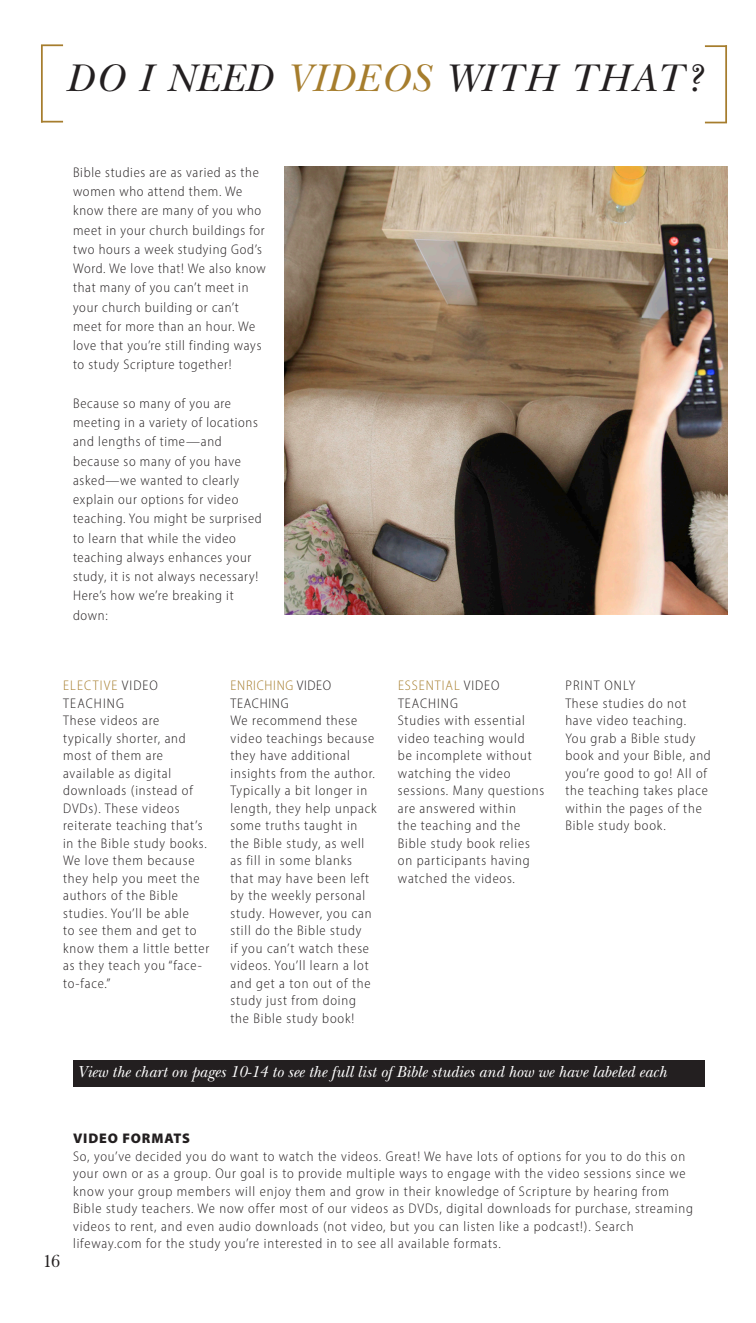
<style>
.page{position:relative;width:756px;height:1323px;background:#fff}
.page>*{position:absolute;margin:0;border:0;box-sizing:border-box;transform-origin:0 0}
.t1{font:italic 40.25px "New Baskerville Std";letter-spacing:.05em;color:#231f20}
.t2{font:17.5px "Baskerville BE";color:#231f20}
.t3{font:italic 16.62px "New Baskerville Std";color:#fff}
.t4{font:300 semi-condensed 14px/17.5px "Myriad Pro";letter-spacing:.06em;color:#231f20}
.t5{font:300 semi-condensed 14px/17.5px "Myriad Pro";letter-spacing:.08em;color:#231f20}
.t6{font:900 14px "Myriad Pro";letter-spacing:.06em;color:#231f20}
.s1{color:#a67d2d}
</style>
<div class="page">
<div style="left:73px;top:1060px;width:632px;height:26px;background:#231f20"></div>
<img style="left:285px;top:166px;width:442px;height:449px">
<hr style="left:41px;top:45px;width:2px;height:78px;background:#a67d2d">
<hr style="left:725px;top:45px;width:2px;height:78px;background:#a67d2d">
<hr style="left:41px;top:44px;width:22px;height:2px;background:#a67d2d">
<hr style="left:41px;top:121px;width:22px;height:2px;background:#a67d2d">
<hr style="left:705px;top:45px;width:22px;height:2px;background:#a67d2d">
<svg style="left:705px;top:122px;width:20px;height:1px"></svg>
<p class="t1" style="left:67px;top:54px;width:636px">DO I NEED <span class="s1">VIDEOS</span> WITH THAT?</p>
<p class="t4" style="left:73px;top:163px;width:194px;line-height:19.2px">Bible studies are as varied as the women who attend them. We know there are many of you who meet in your church buildings for two hours a week studying God’s<br>Word. We love that! We also know that many of you can’t meet in your church building or can’t meet for more than an hour. We love that you’re still finding ways to study Scripture together!</p>
<p class="t4" style="left:73px;top:394px;width:190px;line-height:19.2px">Because so many of you are meeting in a variety of locations and lengths of time—and because so many of you have asked—we wanted to clearly explain our options for video teaching. You might be surprised to learn that while the video teaching always enhances your study, it is not always necessary!<br>Here’s how we’re breaking it down:</p>
<p class="t5" style="left:63px;top:677px;width:96px"><span class="s1">ELECTIVE</span> VIDEO<br>TEACHING</p>
<p class="t4" style="left:63px;top:712px;width:148px">These videos are typically shorter, and most of them are available as digital downloads (instead of<br>DVDs). These videos reiterate teaching that’s in the Bible study books.<br>We love them because they help you meet the authors of the Bible studies. You’ll be able<br>to see them and get to know them a little better as they teach you “face&shy;to-face.”</p>
<p class="t4" style="left:231px;top:677px;width:102px"><span class="s1">ENRICHING</span> VIDEO<br>TEACHING</p>
<p class="t4" style="left:230px;top:712px;width:148px">We recommend these video teachings because they have additional insights from the author.<br>Typically a bit longer in length, they help unpack some truths taught in the Bible study, as well as fill in some blanks that may have been left by the weekly personal study. However, you can still do the Bible study<br>if you can’t watch these videos. You’ll learn a lot and get a ton out of the study just from doing the Bible study book!</p>
<p class="t4" style="left:398px;top:677px;width:103px"><span class="s1">ESSENTIAL</span> VIDEO<br>TEACHING</p>
<p class="t4" style="left:398px;top:712px;width:148px">Studies with essential video teaching would<br>be incomplete without watching the video sessions. Many questions are answered within<br>the teaching and the<br>Bible study book relies on participants having watched the videos.</p>
<p class="t5" style="left:565px;top:677px;width:71px">PRINT ONLY</p>
<p class="t4" style="left:565px;top:694px;width:147px">These studies do not have video teaching.<br>You grab a Bible study book and your Bible, and you’re good to go! All of the teaching takes place within the pages of the<br>Bible study book.</p>
<p class="t3" style="left:77px;top:1062px;width:591px">View the chart on pages 10-14 to see the full list of Bible studies and how we have labeled each</p>
<p class="t2" style="left:43px;top:1251px;width:19px">16</p>
<p class="t6" style="left:73px;top:1130px;width:118px">VIDEO FORMATS</p>
<p class="t4" style="left:73px;top:1147px;width:621px">So, you’ve decided you do want to watch the videos. Great! We have lots of options for you to do this on your own or as a group. Our goal is to provide multiple ways to engage with the video sessions since we know your group members will enjoy them and grow in their knowledge of Scripture by hearing from Bible study teachers. We now offer most of our videos as DVDs, digital downloads for purchase, streaming videos to rent, and even audio downloads (not video, but you can listen like a podcast!). Search</p>
<p class="t4" style="left:73px;top:1235px;width:429px">lifeway.com for the study you’re interested in to see all available formats.</p>
</div>
